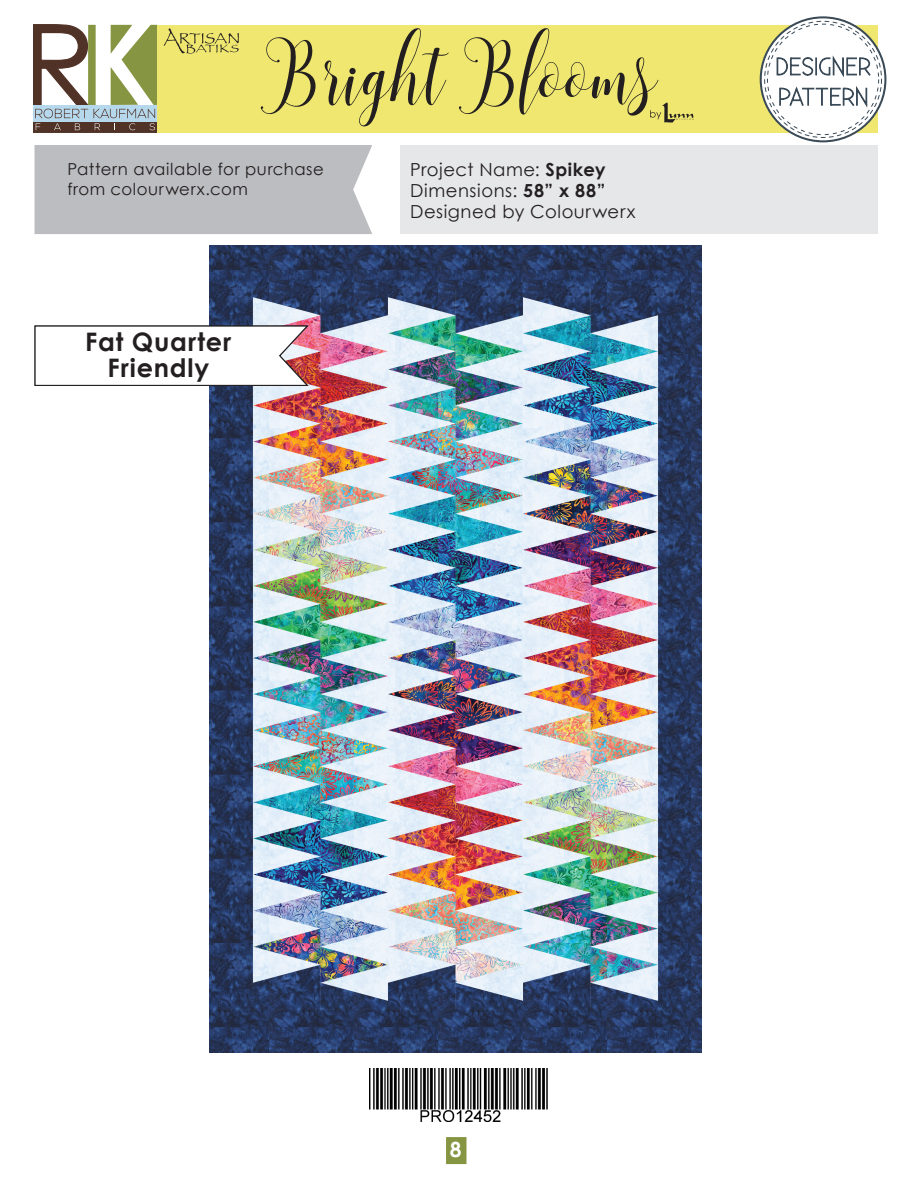
<style>
.page{position:relative;width:918px;height:1188px;background:#fff}
.page>*{position:absolute;margin:0;border:0;box-sizing:border-box;transform-origin:0 0}
.Century_Gothic_17pt{font:700 25.5px "Century Gothic";letter-spacing:.035em;color:#231f20}
.t1{font:700 21px "Century Gothic";color:#fff}
.t2{font:18px "Century Gothic";letter-spacing:.03em;color:#231f20}
.t3{font:16.5px/19.8px "Century Gothic";letter-spacing:.035em;color:#231f20}
.s1{font-weight:700}
</style>
<div class="page">
<div style="left:446px;top:1137px;width:20px;height:27px;background:#869541"></div>
<img style="left:369px;top:1068px;width:179px;height:54px">
<div style="left:400px;top:146px;width:478px;height:88px;background:#e6e7e9"></div>
<div style="left:35px;top:145px;width:337px;height:89px;background:#bcbdc0"></div>
<img style="left:210px;top:245px;width:491px;height:808px">
<div style="left:153px;top:25px;width:725px;height:107px;background:#efe770"></div>
<svg style="left:261px;top:28px;width:188px;height:98px"></svg>
<svg style="left:34px;top:25px;width:123px;height:107px"></svg>
<svg style="left:761px;top:17px;width:124px;height:124px"></svg>
<div style="left:760px;top:16px;width:126px;height:126px;border:2px solid #3a4a57;border-radius:50%"></div>
<svg style="left:765px;top:21px;width:117px;height:116px"></svg>
<div style="left:767px;top:24px;width:112px;height:111px;background:#fff;border-radius:50%"></div>
<svg style="left:776px;top:55px;width:95px;height:55px"></svg>
<svg style="left:164px;top:28px;width:75px;height:26px"></svg>
<svg style="left:459px;top:28px;width:235px;height:95px"></svg>
<svg style="left:34px;top:325px;width:276px;height:62px"></svg>
<p class="t3" style="left:67px;top:159px;width:258px">Pattern available for purchase from colourwerx.com</p>
<p class="t2" style="left:410px;top:157px;width:197px">Project Name: <span class="s1">Spikey</span></p>
<p class="t2" style="left:410px;top:178px;width:197px">Dimensions: <span class="s1">58” x 88”</span></p>
<p class="t2" style="left:410px;top:199px;width:227px">Designed by Colourwerx</p>
<p class="Century_Gothic_17pt" style="left:85px;top:323px;width:148px">Fat Quarter</p>
<p class="Century_Gothic_17pt" style="left:108px;top:348px;width:103px">Friendly</p>
<p class="Century_Gothic_17pt" style="left:77px;top:333px;width:165px">Kit Available</p>
<p class="t1" style="left:450px;top:1134px;width:13px">8</p>
</div>
